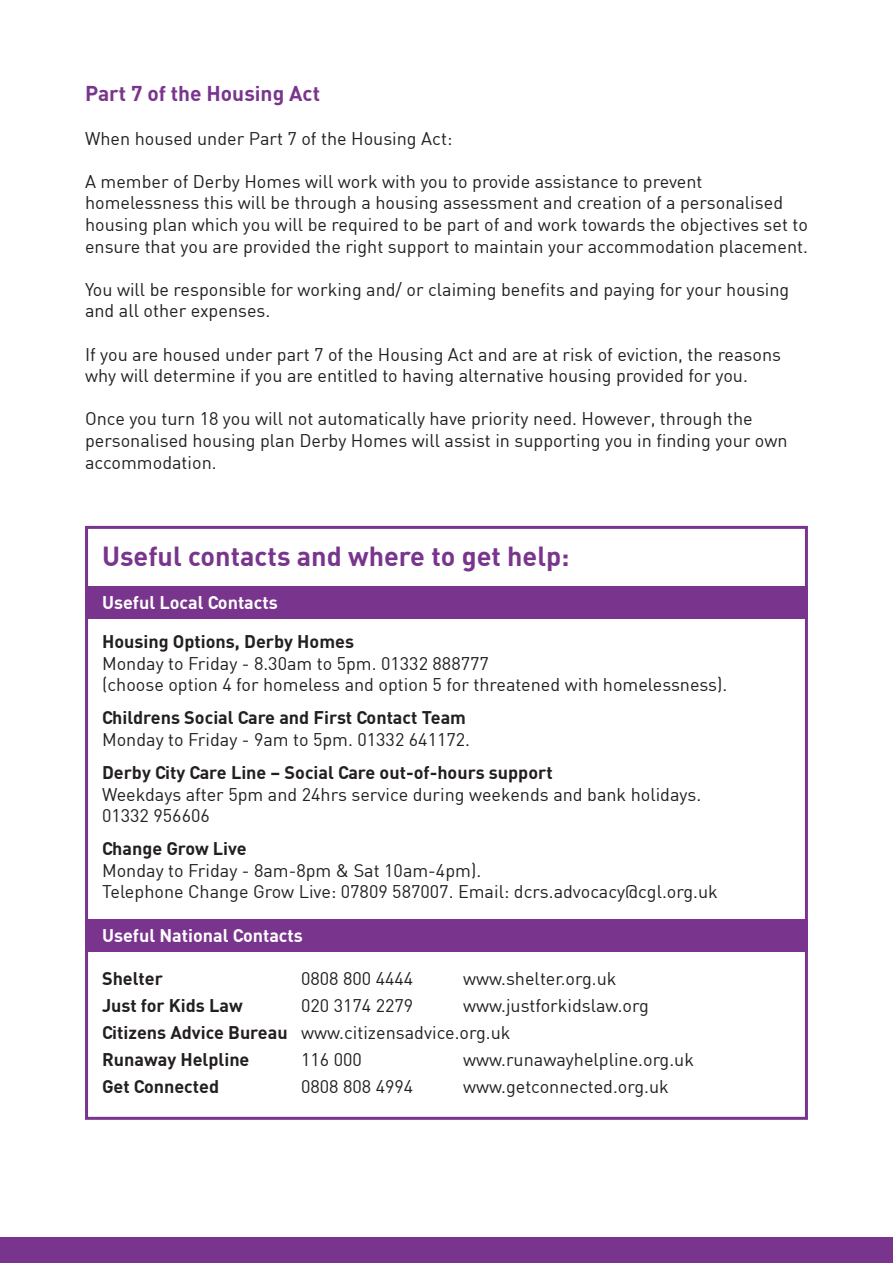
<style>
.page{position:relative;width:893px;height:1263px;background:#fff}
.page>*{position:absolute;margin:0;border:0;box-sizing:border-box;transform-origin:0 0}
.t1{font:700 27px "DIN";color:#79358d}
.t2{font:700 21px "DIN";color:#79358d}
.t3{font:18px/21.6px "DIN";color:#231f20}
.t4{font:700 18px "DIN";color:#231f20}
.t5{font:700 18px "DIN";color:#fff}
.s1{font-weight:700}
</style>
<div class="page">
<div style="left:85px;top:526px;width:723px;height:594px;border:3px solid #79358d"></div>
<div style="left:0;top:1237px;width:893px;height:26px;background:#79358d"></div>
<div style="left:85px;top:586px;width:723px;height:33px;background:#79358d"></div>
<div style="left:85px;top:919px;width:723px;height:33px;background:#79358d"></div>
<p class="t2" style="left:85px;top:80px;width:237px">Part 7 of the Housing Act</p>
<p class="t3" style="left:85px;top:127px;width:369px">When housed under Part 7 of the Housing Act:</p>
<p class="t3" style="left:85px;top:170px;width:724px">A member of Derby Homes will work with you to provide assistance to prevent homelessness this will be through a housing assessment and creation of a personalised housing plan which you will be required to be part of and work towards the objectives set to ensure that you are provided the right support to maintain your accommodation placement.</p>
<p class="t3" style="left:85px;top:278px;width:706px">You will be responsible for working and/ or claiming benefits and paying for your housing and all other expenses.</p>
<p class="t3" style="left:85px;top:343px;width:698px">If you are housed under part 7 of the Housing Act and are at risk of eviction, the reasons why will determine if you are entitled to having alternative housing provided for you.</p>
<p class="t3" style="left:85px;top:408px;width:704px">Once you turn 18 you will not automatically have priority need. However, through the personalised housing plan Derby Homes will assist in supporting you in finding your own accommodation.</p>
<p class="t1" style="left:102px;top:538px;width:469px">Useful contacts and where to get help:</p>
<p class="t5" style="left:102px;top:591px;width:177px">Useful Local Contacts</p>
<p class="t4" style="left:102px;top:630px;width:253px">Housing Options, Derby Homes</p>
<p class="t3" style="left:102px;top:652px;width:388px">Monday to Friday - 8.30am to 5pm. 01332 888777</p>
<p class="t3" style="left:102px;top:674px;width:627px">(choose option 4 for homeless and option 5 for threatened with homelessness).</p>
<p class="t4" style="left:102px;top:706px;width:366px">Childrens Social Care and First Contact Team</p>
<p class="t3" style="left:102px;top:728px;width:370px">Monday to Friday - 9am to 5pm. 01332 641172.</p>
<p class="t4" style="left:102px;top:761px;width:452px">Derby City Care Line – Social Care out-of-hours support</p>
<p class="t3" style="left:102px;top:783px;width:601px">Weekdays after 5pm and 24hrs service during weekends and bank holidays.</p>
<p class="t3" style="left:102px;top:804px;width:109px">01332 956606</p>
<p class="t4" style="left:102px;top:837px;width:146px">Change Grow Live</p>
<p class="t3" style="left:102px;top:859px;width:381px">Monday to Friday - 8am-8pm &amp; Sat 10am-4pm).</p>
<p class="t3" style="left:102px;top:881px;width:617px">Telephone Change Grow Live: 07809 587007. Email: dcrs.advocacy@cgl.org.uk</p>
<p class="t5" style="left:102px;top:923px;width:202px">Useful National Contacts</p>
<p class="t4" style="left:102px;top:966px;width:62px">Shelter</p>
<p class="t3" style="left:301px;top:967px;width:114px">0808 800 4444</p>
<p class="t3" style="left:463px;top:967px;width:155px">www.shelter.org.uk</p>
<p class="t4" style="left:102px;top:993px;width:142px">Just for Kids Law</p>
<p class="t3" style="left:301px;top:994px;width:114px">020 3174 2279</p>
<p class="t3" style="left:463px;top:994px;width:187px">www.justforkidslaw.org</p>
<p class="t3" style="left:102px;top:1021px;width:410px"><span class="s1">Citizens Advice Bureau</span> www.citizensadvice.org.uk</p>
<p class="t4" style="left:102px;top:1047px;width:149px">Runaway Helpline</p>
<p class="t3" style="left:301px;top:1048px;width:62px">116 000</p>
<p class="t3" style="left:463px;top:1048px;width:232px">www.runawayhelpline.org.uk</p>
<p class="t4" style="left:102px;top:1074px;width:119px">Get Connected</p>
<p class="t3" style="left:301px;top:1075px;width:114px">0808 808 4994</p>
<p class="t3" style="left:463px;top:1075px;width:207px">www.getconnected.org.uk</p>
</div>
